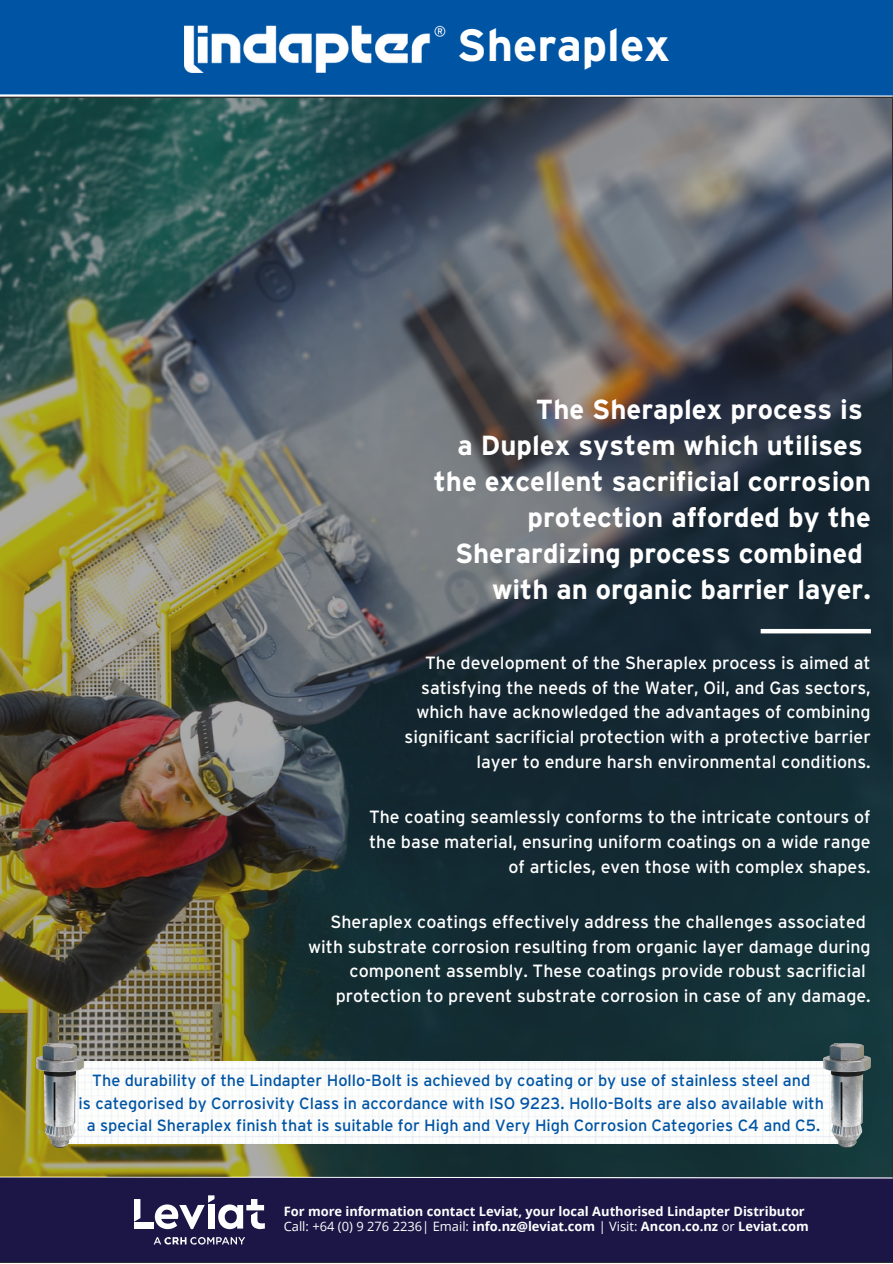
<style>
.page{position:relative;width:893px;height:1264px;background:#fff}
.page>*{position:absolute;margin:0;border:0;box-sizing:border-box;transform-origin:0 0}
.t1{font:700 45.15px "Interstate";color:#fff}
.t2{font:700 27.6px/36px "Interstate";color:#fff;text-align:right}
.t3{font:17.7px/24.8px "Interstate";color:#fff;text-align:right}
.t4{font:16.2px "Interstate";color:#0054a4}
.t5{font:700 12.9px/15px "Open Sans";color:#fff}
.s1{font-weight:400}
</style>
<div class="page">
<div style="left:0;top:0;width:892px;height:95px;background:#0054a4"></div>
<svg style="left:0;top:94px;width:892px;height:3px"></svg>
<div style="left:0;top:1177px;width:892px;height:84px;background:#1b1646"></div>
<svg style="left:0;top:1176px;width:892px;height:2px;background:#8c948b"></svg>
<svg style="left:154px;top:1237px;width:91px;height:7px"></svg>
<div style="left:134px;top:1222px;width:20px;height:6px;background:#fff"></div>
<svg style="left:134px;top:1199px;width:6px;height:22px"></svg>
<svg style="left:155px;top:1195px;width:110px;height:34px"></svg>
<img style="left:185px;top:25px;width:261px;height:47px">
<img style="left:0;top:98px;width:891px;height:1078px">
<img style="left:83px;top:1061px;width:740px;height:82px">
<img style="left:36px;top:1043px;width:47px;height:104px">
<img style="left:823px;top:1043px;width:47px;height:104px">
<hr style="left:760px;top:629px;width:110px;height:4px;background:#fff">
<p class="t1" style="left:457px;top:20px;width:215px">Sheraplex</p>
<p class="t2" style="left:536px;top:391px;width:328px">The Sheraplex process is</p>
<p class="t2" style="left:457px;top:427px;width:407px">a Duplex system which utilises</p>
<p class="t2" style="left:433px;top:463px;width:438px">the excellent sacrificial corrosion protection afforded by the<br>Sherardizing process combined</p>
<p class="t2" style="left:492px;top:571px;width:380px">with an organic barrier layer.</p>
<p class="t3" style="left:404px;top:650px;width:467px">The development of the Sheraplex process is aimed at satisfying the needs of the Water, Oil, and Gas sectors, which have acknowledged the advantages of combining significant sacrificial protection with a protective barrier layer to endure harsh environmental conditions.</p>
<p class="t3" style="left:369px;top:804px;width:503px">The coating seamlessly conforms to the intricate contours of the base material, ensuring uniform coatings on a wide range of articles, even those with complex shapes.</p>
<p class="t3" style="left:330px;top:909px;width:537px">Sheraplex coatings effectively address the challenges associated</p>
<p class="t3" style="left:308px;top:933px;width:564px">with substrate corrosion resulting from organic layer damage during component assembly. These coatings provide robust sacrificial</p>
<p class="t3" style="left:335px;top:983px;width:536px">protection to prevent substrate corrosion in case of any damage.</p>
<p class="t4" style="left:92px;top:1071px;width:719px">The durability of the Lindapter Hollo-Bolt is achieved by coating or by use of stainless steel and</p>
<p class="t4" style="left:79px;top:1093px;width:747px">is categorised by Corrosivity Class in accordance with ISO 9223. Hollo-Bolts are also available with</p>
<p class="t4" style="left:87px;top:1116px;width:735px">a special Sheraplex finish that is suitable for High and Very High Corrosion Categories C4 and C5.</p>
<p class="t5" style="left:284px;top:1202px;width:526px">For more information contact Leviat, your local Authorised Lindapter Distributor<br><span class="s1">Call:</span> <span class="s1">+64 (0) 9 276 2236</span><span class="s1">| Email:</span> info.nz@leviat.com <span class="s1">| Visit:</span> Ancon.co.nz <span class="s1">or</span> Leviat.com</p>
</div>
